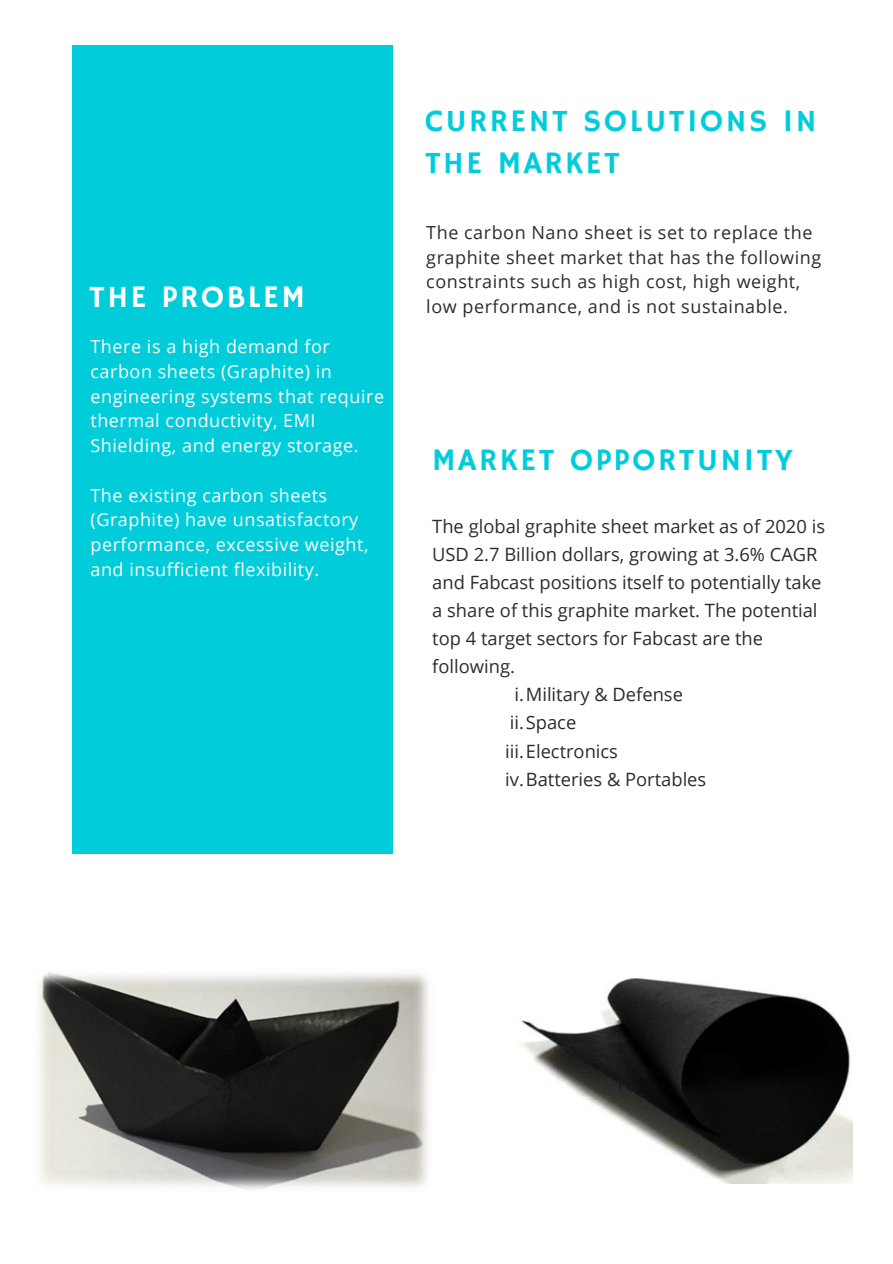
<style>
.page{position:relative;width:893px;height:1264px;background:#fff}
.page>*{position:absolute;margin:0;border:0;box-sizing:border-box;transform-origin:0 0}
.t1{font:31.35px/42.8px "Hammersmith One";letter-spacing:.08em;color:#00ccda}
.t2{font:31.35px "Hammersmith One";letter-spacing:.08em;color:#fff}
.t3{font:18.3px/28px "Open Sans";color:#2c2c29}
.t4{font:18px/24.8px "Open Sans";letter-spacing:.03em;color:#fff}
.t5{font:18px/24.8px "Open Sans";letter-spacing:.03em;color:#2c2c29}
</style>
<div class="page">
<div style="left:73px;top:45px;width:319px;height:809px;background:#00ccda"></div>
<img style="left:29px;top:966px;width:407px;height:229px;border-radius:19px">
<img style="left:520px;top:978px;width:332px;height:205px">
<h1 class="t2" style="left:89px;top:279px;width:217px">THE PROBLEM</h1>
<p class="t4" style="left:90px;top:334px;width:295px">There is a high demand for carbon sheets (Graphite) in engineering systems that require thermal conductivity, EMI<br>Shielding, and energy storage.</p>
<p class="t4" style="left:90px;top:482px;width:279px">The existing carbon sheets (Graphite) have unsatisfactory performance, excessive weight, and insufficient flexibility.</p>
<h1 class="t1" style="left:425px;top:100px;width:393px">CURRENT SOLUTIONS IN<br>THE MARKET</h1>
<p class="t5" style="left:426px;top:219px;width:396px">The carbon Nano sheet is set to replace the graphite sheet market that has the following constraints such as high cost, high weight, low performance, and is not sustainable.</p>
<h1 class="t1" style="left:432px;top:440px;width:362px">MARKET OPPORTUNITY</h1>
<p class="t3" style="left:432px;top:511px;width:394px">The global graphite sheet market as of 2020 is USD 2.7 Billion dollars, growing at 3.6% CAGR and Fabcast positions itself to potentially take a share of this graphite market. The potential top 4 target sectors for Fabcast are the following.</p>
<p class="t3" style="left:505px;top:680px;width:202px;text-indent:9px">i.Military &amp; Defense ii.Space<br>iii.Electronics iv.Batteries &amp; Portables</p>
</div>
